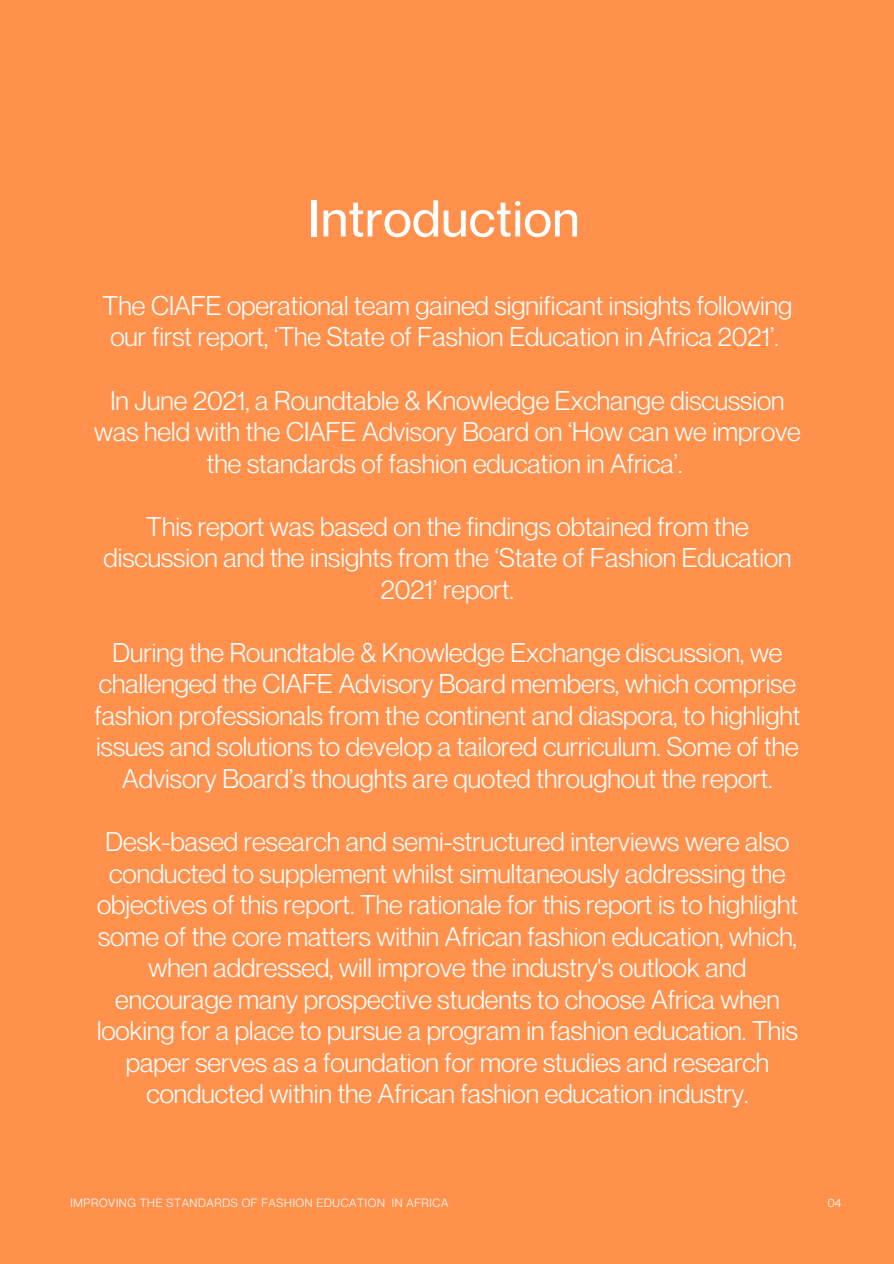
<style>
.page{position:relative;width:894px;height:1264px;background:#fff}
.page>*{position:absolute;margin:0;border:0;box-sizing:border-box;transform-origin:0 0}
.t1{font:500 50.55px "Neue Montreal";letter-spacing:.02em;color:#fff}
.t2{font:26.4px/31.5px "Neue Montreal";color:#fff;text-align:center}
.t3{font:11.7px "Neue Montreal";letter-spacing:.055em;color:#fff}
</style>
<div class="page">
<div style="left:0;top:0;width:893px;height:1263px;background:#ff914d"></div>
<p class="t1" style="left:309px;top:187px;width:272px">Introduction</p>
<p class="t2" style="left:103px;top:289px;width:691px;text-align:left">The CIAFE operational team gained significant insights following our first report, ‘The State of Fashion Education in Africa 2021’.</p>
<p class="t2" style="left:94px;top:384px;width:708px">In June 2021, a Roundtable &amp; Knowledge Exchange discussion was held with the CIAFE Advisory Board on ‘How can we improve the standards of fashion education in Africa’.</p>
<p class="t2" style="left:103px;top:510px;width:689px">This report was based on the findings obtained from the discussion and the insights from the ‘State of Fashion Education<br>2021’ report.</p>
<p class="t2" style="left:94px;top:636px;width:707px">During the Roundtable &amp; Knowledge Exchange discussion, we challenged the CIAFE Advisory Board members, which comprise fashion professionals from the continent and diaspora, to highlight issues and solutions to develop a tailored curriculum. Some of the Advisory Board’s thoughts are quoted throughout the report.</p>
<p class="t2" style="left:97px;top:825px;width:702px">Desk-based research and semi-structured interviews were also conducted to supplement whilst simultaneously addressing the objectives of this report. The rationale for this report is to highlight some of the core matters within African fashion education, which, when addressed, will improve the industry's outlook and encourage many prospective students to choose Africa when looking for a place to pursue a program in fashion education. This paper serves as a foundation for more studies and research conducted within the African fashion education industry.</p>
<p class="t3" style="left:71px;top:1195px;width:379px">IMPROVING THE STANDARDS OF FASHION EDUCATION IN AFRICA</p>
<p class="t3" style="left:827px;top:1195px;width:15px">04</p>
</div>
